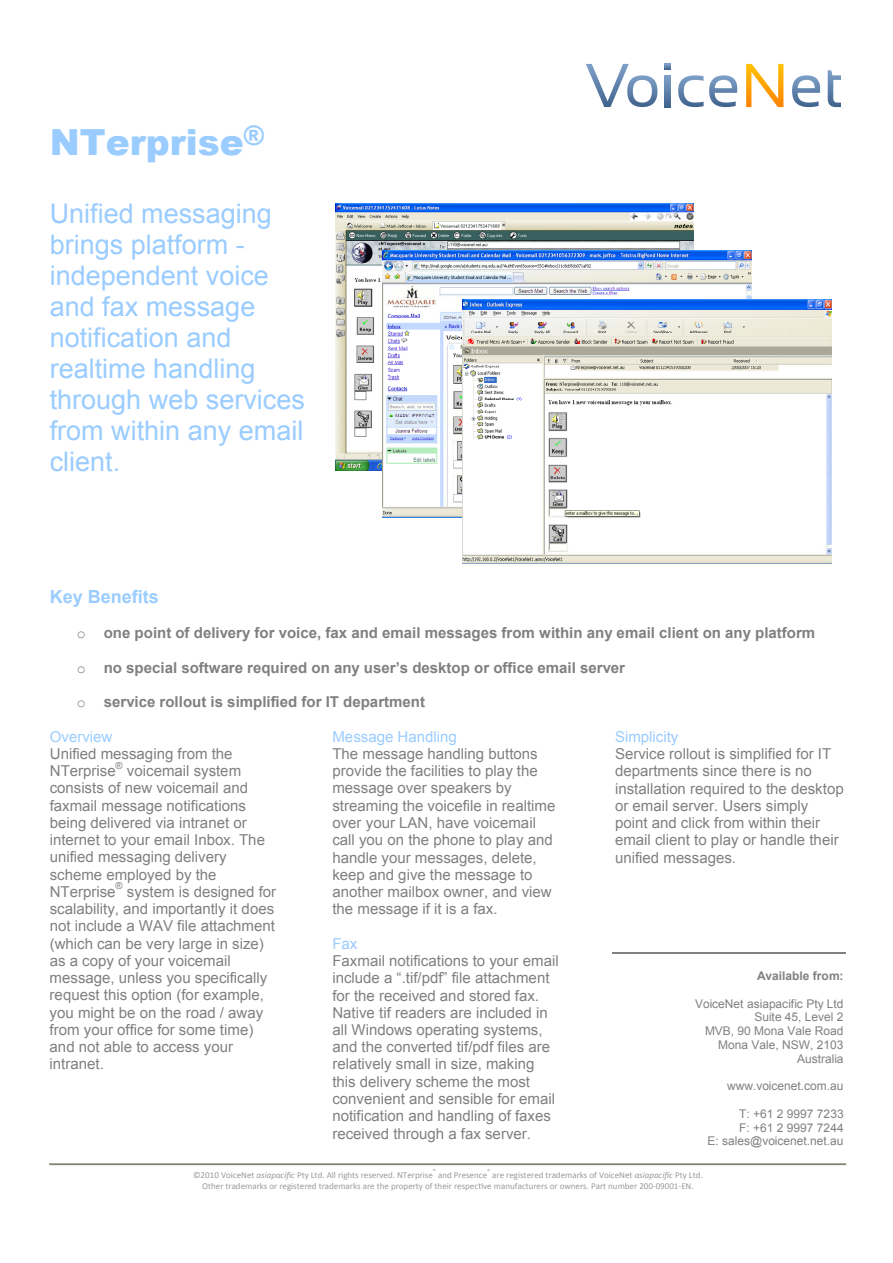
<style>
.page{position:relative;width:893px;height:1263px;background:#fff}
.page>*{position:absolute;margin:0;border:0;box-sizing:border-box;transform-origin:0 0}
.t1{font:900 36px "Arial";color:#9accff}
.t2{font:27px/31px "Arial";color:#9accff}
.t3{font:900 27px "Arial";color:#9accff}
.t4{font:700 18px "Arial";color:#9accff}
.t5{font:15px/17.2px "Arial";color:#808080}
.t6{font:700 15px "Arial";color:#808080}
.t7{font:15px "Arial";color:#9accff}
.t8{font:12px/13.8px "Arial";color:#808080;text-align:right}
.t9{font:700 12px "Arial";color:#808080}
.t10{font:9.75px "Arial";color:#808080}
.t11{font:9px/10.9px "Calibri";color:#9a9a9a}
.t12{font:6px "Calibri";color:#9a9a9a}
.s1{font-family:"Courier New";font-weight:400}
.s2{font-style:italic}
</style>
<div class="page">
<hr style="left:50px;top:1163px;width:796px;height:2px;background:#808080">
<hr style="left:50px;top:1163px;width:795px;height:1px;background:#aca89a">
<hr style="left:50px;top:1165px;width:796px;height:1px;background:#f1efe2">
<svg style="left:478px;top:1183px;width:4px;height:6px"></svg>
<img style="left:336px;top:204px;width:357px;height:267px">
<img style="left:382px;top:250px;width:369px;height:268px">
<img style="left:463px;top:300px;width:368px;height:264px">
<hr style="left:613px;top:952px;width:233px;height:2px;background:#808080">
<svg style="left:586px;top:64px;width:71px;height:43px"></svg>
<svg style="left:664px;top:64px;width:6px;height:5px"></svg>
<svg style="left:664px;top:75px;width:6px;height:32px"></svg>
<svg style="left:678px;top:75px;width:25px;height:32px"></svg>
<svg style="left:709px;top:75px;width:28px;height:32px"></svg>
<svg style="left:746px;top:64px;width:37px;height:43px"></svg>
<svg style="left:792px;top:75px;width:28px;height:32px"></svg>
<svg style="left:827px;top:70px;width:14px;height:37px"></svg>
<h2 class="t3" style="left:243px;top:116px;width:23px">®</h2>
<h1 class="t1" style="left:50px;top:116px;width:195px">NTerprise</h1>
<h2 class="t2" style="left:50px;top:198px;width:257px">Unified messaging brings platform - independent voice and fax message notification and realtime handling through web services from within any email client.</h2>
<p class="t4" style="left:50px;top:585px;width:111px">Key Benefits</p>
<p class="t6" style="left:77px;top:623px;width:740px"><span class="s1">o</span> one point of delivery for voice, fax and email messages from within any email client on any platform</p>
<p class="t6" style="left:77px;top:657px;width:550px"><span class="s1">o</span> no special software required on any user’s desktop or office email server</p>
<p class="t6" style="left:77px;top:692px;width:350px"><span class="s1">o</span> service rollout is simplified for IT department</p>
<p class="t7" style="left:50px;top:727px;width:64px">Overview</p>
<p class="t5" style="left:50px;top:745px;width:184px">Unified messaging from the<br>NTerprise</p>
<p class="t7" style="left:615px;top:727px;width:65px">Simplicity</p>
<p class="t5" style="left:615px;top:745px;width:230px">Service rollout is simplified for IT departments since there is no installation required to the desktop or email server. Users simply point and click from within their email client to play or handle their unified messages.</p>
<p class="t7" style="left:332px;top:727px;width:126px">Message Handling</p>
<p class="t5" style="left:332px;top:745px;width:224px">The message handling buttons provide the facilities to play the message over speakers by streaming the voicefile in realtime over your LAN, have voicemail call you on the phone to play and handle your messages, delete, keep and give the message to another mailbox owner, and view the message if it is a fax.</p>
<p class="t7" style="left:332px;top:934px;width:27px">Fax</p>
<p class="t5" style="left:332px;top:952px;width:228px">Faxmail notifications to your email include a “.tif/pdf” file attachment for the received and stored fax.<br>Native tif readers are included in all Windows operating systems, and the converted tif/pdf files are relatively small in size, making this delivery scheme the most convenient and sensible for email notification and handling of faxes received through a fax server.</p>
<p class="t10" style="left:116px;top:759px;width:9px">®</p>
<p class="t5" style="left:50px;top:762px;width:217px;text-indent:77px">voicemail system consists of new voicemail and faxmail message notifications being delivered via intranet or internet to your email Inbox. The unified messaging delivery scheme employed by the<br>NTerprise</p>
<p class="t10" style="left:116px;top:880px;width:9px">®</p>
<p class="t5" style="left:50px;top:883px;width:228px;text-indent:77px">system is designed for scalability, and importantly it does not include a WAV file attachment (which can be very large in size) as a copy of your voicemail message, unless you specifically request this option (for example, you might be on the road / away from your office for some time) and not able to access your intranet.</p>
<p class="t9" style="left:757px;top:968px;width:88px">Available from:</p>
<p class="t8" style="left:695px;top:997px;width:150px">VoiceNet asiapacific Pty Ltd<br>Suite 45, Level 2<br>MVB, 90 Mona Vale Road<br>Mona Vale, NSW, 2103<br>Australia</p>
<p class="t8" style="left:727px;top:1079px;width:118px">www.voicenet.com.au</p>
<p class="t8" style="left:707px;top:1107px;width:138px">T: +61 2 9997 7233<br>F: +61 2 9997 7244<br>E: sales@voicenet.net.au</p>
<p class="t12" style="left:487px;top:1167px;width:5px">®</p>
<p class="t11" style="left:202px;top:1169px;width:502px;text-indent:290px">are registered trademarks of VoiceNet <span class="s2">asiapacific</span> Pty Ltd.<br>Other trademarks or registered trademarks are the property of their respec ve manufacturers or owners. Part number 200-09001-EN.</p>
<p class="t12" style="left:433px;top:1167px;width:5px">®</p>
<p class="t11" style="left:193px;top:1169px;width:241px">©2010 VoiceNet <span class="s2">asiapacific</span> Pty Ltd. All rights reserved. NTerprise</p>
<p class="t11" style="left:438px;top:1169px;width:51px">and Presence</p>
</div>
